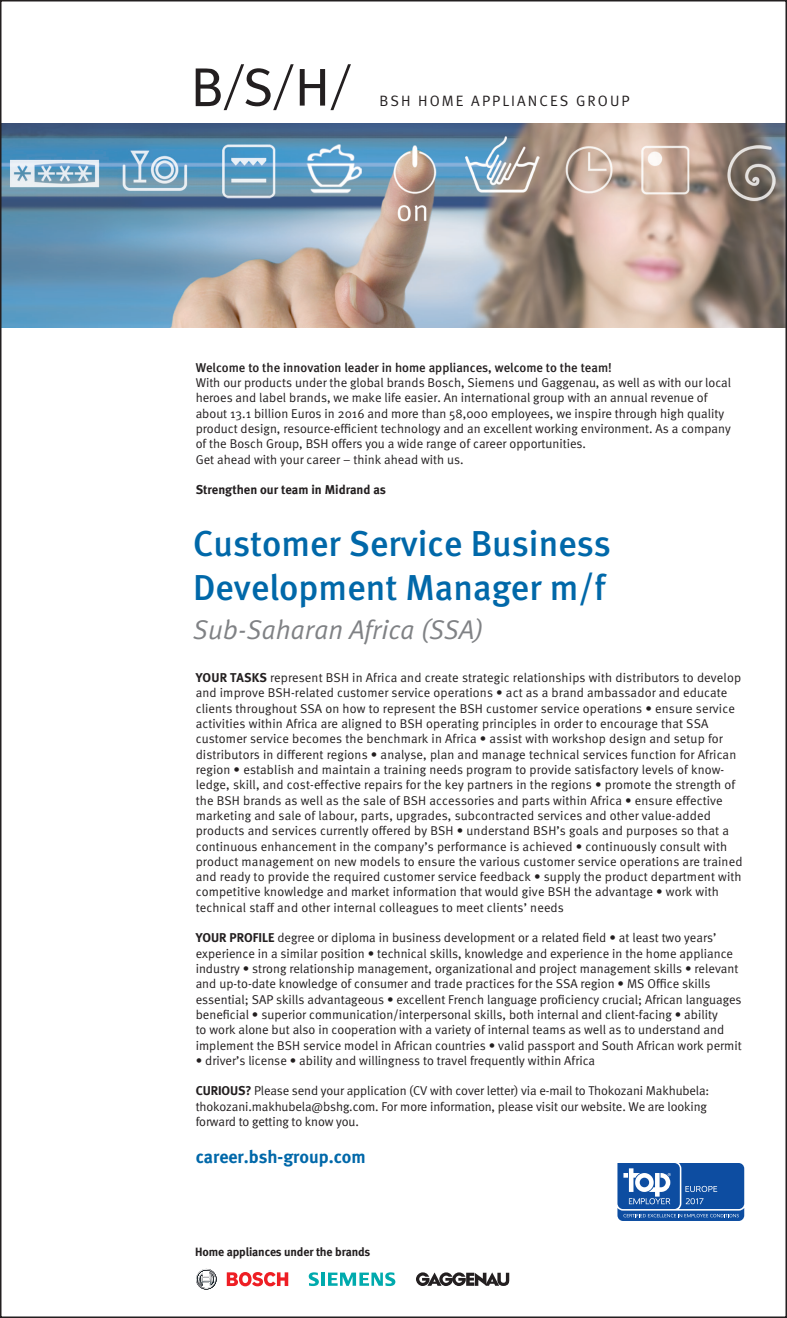
<style>
.page{position:relative;width:787px;height:1318px;background:#fff}
.page>*{position:absolute;margin:0;border:0;box-sizing:border-box;transform-origin:0 0}
.t1{font:500 36px/43.2px "BSH Meta";color:#0068a9}
.t2{font:italic 27px "BSH Meta Normal";color:#808285}
.t3{font:700 18px "BSH Meta";color:#0068a9}
.t4{font:15px "BSH Meta Normal";letter-spacing:.14em;color:#231f20}
.t5{font:12.75px/15.3px "BSH Meta Normal";color:#231f20}
.t6{font:500 12.75px "BSH Meta";color:#231f20}
.t7{font:700 12.75px "BSH Meta";color:#231f20}
.t8{font:700 12px "BSH Meta";letter-spacing:-.01em;color:#231f20}
.s1{font-family:"BSH Meta";font-weight:700}
</style>
<div class="page">
<img style="left:3px;top:123px;width:781px;height:204px">
<svg style="left:196px;top:64px;width:98px;height:46px"></svg>
<svg style="left:300px;top:64px;width:51px;height:46px"></svg>
<svg style="left:617px;top:1163px;width:127px;height:57px"></svg>
<svg style="left:196px;top:1268px;width:21px;height:21px"></svg>
<svg style="left:227px;top:1272px;width:61px;height:14px"></svg>
<svg style="left:309px;top:1272px;width:86px;height:13px"></svg>
<svg style="left:416px;top:1272px;width:93px;height:13px"></svg>
<p class="t4" style="left:379px;top:92px;width:252px">BSH HOME APPLIANCES GROUP</p>
<p class="t6" style="left:196px;top:360px;width:418px">Welcome to the innovation leader in home appliances, welcome to the team!</p>
<p class="t5" style="left:196px;top:375px;width:537px">With our products under the global brands Bosch, Siemens und Gaggenau, as well as with our local heroes and label brands, we make life easier. An international group with an annual revenue of about 13.1 billion Euros in 2016 and more than 58,000 employees, we inspire through high quality product design, resource-efficient technology and an excellent working environment. As a company of the Bosch Group, BSH offers you a wide range of career opportunities.</p>
<p class="t5" style="left:196px;top:451px;width:269px">Get ahead with your career – think ahead with us.</p>
<p class="t7" style="left:196px;top:482px;width:192px">Strengthen our team in Midrand as</p>
<p class="t1" style="left:193px;top:522px;width:419px">Customer Service Business<br>Development Manager m/f</p>
<p class="t2" style="left:193px;top:613px;width:291px">Sub-Saharan Africa (SSA)</p>
<p class="t5" style="left:196px;top:669px;width:548px"><span class="s1">YOUR TASKS</span> represent BSH in Africa and create strategic relationships with distributors to develop and improve BSH-related customer service operations • act as a brand ambassador and educate clients throughout SSA on how to represent the BSH customer service operations • ensure service activities within Africa are aligned to BSH operating principles in order to encourage that SSA customer service becomes the benchmark in Africa • assist with workshop design and setup for distributors in different regions • analyse, plan and manage technical services function for African region • establish and maintain a training needs program to provide satisfactory levels of know&shy;ledge, skill, and cost-effective repairs for the key partners in the regions • promote the strength of the BSH brands as well as the sale of BSH accessories and parts within Africa • ensure effective marketing and sale of labour, parts, upgrades, subcontracted services and other value-added products and services currently offered by BSH • understand BSH’s goals and purposes so that a continuous enhancement in the company’s performance is achieved • continuously consult with product management on new models to ensure the various customer service operations are trained and ready to provide the required customer service feedback • supply the product department with competitive knowledge and market information that would give BSH the advantage • work with technical staff and other internal colleagues to meet clients’ needs</p>
<p class="t5" style="left:196px;top:930px;width:547px"><span class="s1">YOUR PROFILE</span> degree or diploma in business development or a related field • at least two years’ experience in a similar position • technical skills, knowledge and experience in the home appliance industry • strong relationship management, organizational and project management skills • relevant and up-to-date knowledge of consumer and trade practices for the SSA region • MS Office skills essential; SAP skills advantageous • excellent French language proficiency crucial; African languages beneficial • superior communication/interpersonal skills, both internal and client-facing • ability<br>to work alone but also in cooperation with a variety of internal teams as well as to understand and implement the BSH service model in African countries • valid passport and South African work permit</p>
<p class="t5" style="left:196px;top:1052px;width:401px">• driver’s license • ability and willingness to travel frequently within Africa</p>
<p class="t5" style="left:196px;top:1083px;width:515px"><span class="s1">CURIOUS?</span> Please send your application (CV with cover letter) via e-mail to Thokozani Makhubela: thokozani.makhubela@bshg.com. For more information, please visit our website. We are looking forward to getting to know you.</p>
<p class="t3" style="left:196px;top:1145px;width:172px">career.bsh-group.com</p>
<p class="t8" style="left:195px;top:1244px;width:177px">Home appliances under the brands</p>
</div>
